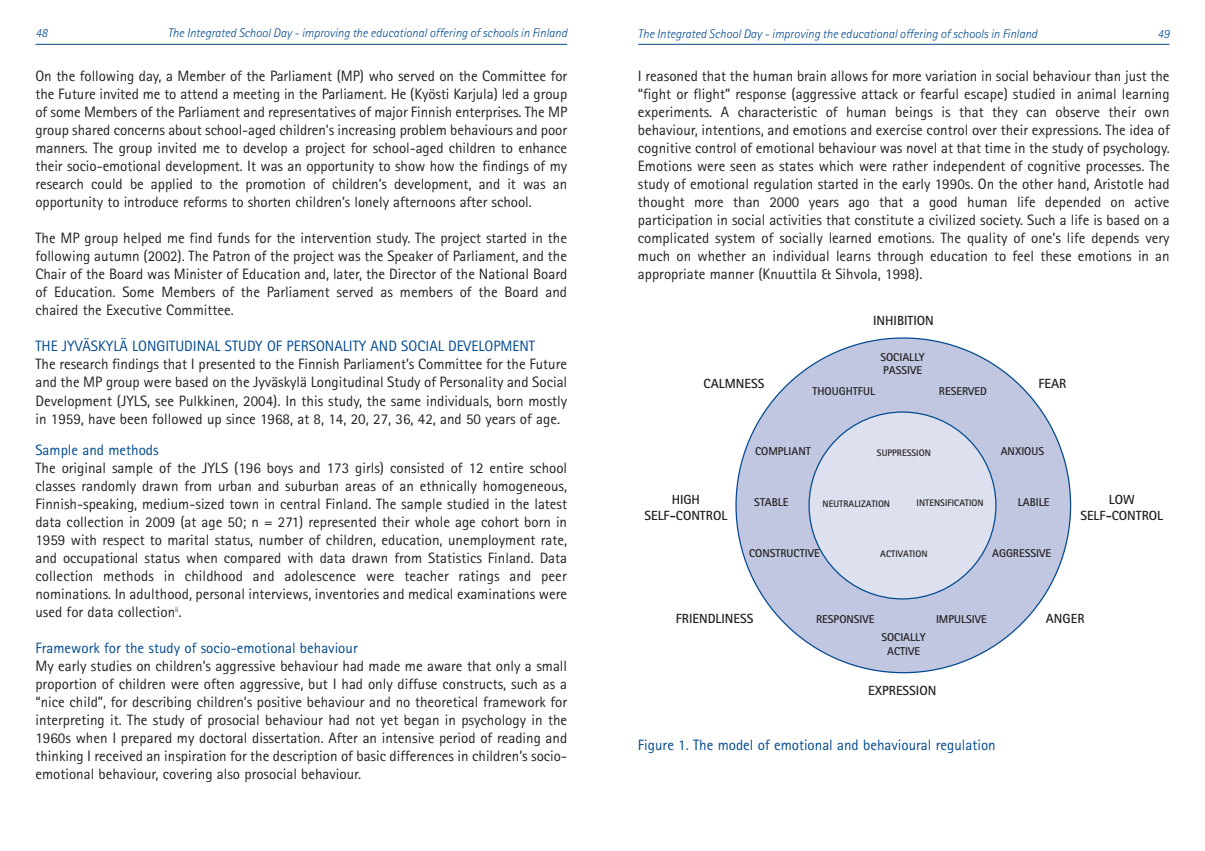
<style>
.page{position:relative;width:1205px;height:851px;background:#fff}
.page>*{position:absolute;margin:0;border:0;box-sizing:border-box;transform-origin:0 0}
.t1{font:15px/18px "Rotis Sans Serif";color:#231f20;text-align:justify}
.t2{font:15px "Rotis Sans Serif";color:#014990}
.t3{font:700 13.25px/15.9px "Rotis Sans Serif";color:#231f20;text-align:center}
.t4{font:italic 300 12.5px "Rotis Sans Serif";color:#014990}
.t5{font:700 11.38px/13.6px "Rotis Sans Serif";color:#231f20}
.t6{font:700 9.5px "Rotis Sans Serif";color:#231f20}
</style>
<div class="page">
<hr style="left:638px;top:44px;width:531px;height:1px;background:#014990">
<hr style="left:35px;top:44px;width:532px;height:1px;background:#014990">
<svg style="left:735px;top:337px;width:336px;height:336px"></svg>
<svg style="left:808px;top:411px;width:188px;height:188px;background:#d2d8ea"></svg>
<p class="t4" style="left:35px;top:29px;width:14px">48</p>
<p class="t4" style="left:168px;top:29px;width:401px">The Integrated School Day - improving the educational offering of schools in Finland</p>
<p class="t4" style="left:638px;top:30px;width:401px">The Integrated School Day - improving the educational offering of schools in Finland</p>
<p class="t4" style="left:1157px;top:30px;width:14px">49</p>
<p class="t1" style="left:638px;top:69px;width:533px">I reasoned that the human brain allows for more variation in social behaviour than just the “fight or flight” response (aggressive attack or fearful escape) studied in animal learning experiments. A characteristic of human beings is that they can observe their own behaviour, intentions, and emotions and exercise control over their expressions. The idea of cognitive control of emotional behaviour was novel at that time in the study of psychology.<br>Emotions were seen as states which were rather independent of cognitive processes. The study of emotional regulation started in the early 1990s. On the other hand, Aristotle had thought more than 2000 years ago that a good human life depended on active participation in social activities that constitute a civilized society. Such a life is based on a complicated system of socially learned emotions. The quality of one’s life depends very much on whether an individual learns through education to feel these emotions in an appropriate manner (Knuuttila &amp; Sihvola, 1998).</p>
<p class="t1" style="left:35px;top:69px;width:533px">On the following day, a Member of the Parliament (MP) who served on the Committee for the Future invited me to attend a meeting in the Parliament. He (Kyösti Karjula) led a group of some Members of the Parliament and representatives of major Finnish enterprises. The MP group shared concerns about school-aged children’s increasing problem behaviours and poor manners. The group invited me to develop a project for school-aged children to enhance their socio-emotional development. It was an opportunity to show how the findings of my research could be applied to the promotion of children’s development, and it was an opportunity to introduce reforms to shorten children’s lonely afternoons after school.</p>
<p class="t1" style="left:35px;top:231px;width:533px">The MP group helped me find funds for the intervention study. The project started in the following autumn (2002). The Patron of the project was the Speaker of Parliament, and the Chair of the Board was Minister of Education and, later, the Director of the National Board of Education. Some Members of the Parliament served as members of the Board and chaired the Executive Committee.</p>
<p class="t2" style="left:35px;top:341px;width:501px">THE JYVÄSKYLÄ LONGITUDINAL STUDY OF PERSONALITY AND SOCIAL DEVELOPMENT</p>
<p class="t1" style="left:35px;top:357px;width:533px">The research findings that I presented to the Finnish Parliament’s Committee for the Future and the MP group were based on the Jyväskylä Longitudinal Study of Personality and Social Development (JYLS, see Pulkkinen, 2004). In this study, the same individuals, born mostly in 1959, have been followed up since 1968, at 8, 14, 20, 27, 36, 42, and 50 years of age.</p>
<p class="t2" style="left:35px;top:444px;width:125px">Sample and methods</p>
<p class="t1" style="left:35px;top:460px;width:533px">The original sample of the JYLS (196 boys and 173 girls) consisted of 12 entire school classes randomly drawn from urban and suburban areas of an ethnically homogeneous, Finnish-speaking, medium-sized town in central Finland. The sample studied in the latest data collection in 2009 (at age 50; n = 271) represented their whole age cohort born in 1959 with respect to marital status, number of children, education, unemployment rate, and occupational status when compared with data drawn from Statistics Finland. Data collection methods in childhood and adolescence were teacher ratings and peer nominations. In adulthood, personal interviews, inventories and medical examinations were used for data collection<sup>ii</sup>.</p>
<p class="t2" style="left:35px;top:642px;width:324px">Framework for the study of socio-emotional behaviour</p>
<p class="t1" style="left:35px;top:658px;width:533px">My early studies on children’s aggressive behaviour had made me aware that only a small proportion of children were often aggressive, but I had only diffuse constructs, such as a “nice child”, for describing children’s positive behaviour and no theoretical framework for interpreting it. The study of prosocial behaviour had not yet began in psychology in the 1960s when I prepared my doctoral dissertation. After an intensive period of reading and thinking I received an inspiration for the description of basic differences in children’s socio&shy;emotional behaviour, covering also prosocial behaviour.</p>
<p class="t3" style="left:873px;top:313px;width:62px">INHIBITION</p>
<p class="t5" style="left:880px;top:351px;width:46px">SOCIALLY<br>PASSIVE</p>
<p class="t3" style="left:703px;top:377px;width:62px">CALMNESS</p>
<p class="t3" style="left:1038px;top:376px;width:29px">FEAR</p>
<p class="t5" style="left:812px;top:386px;width:64px">THOUGHTFUL</p>
<p class="t5" style="left:939px;top:386px;width:50px">RESERVED</p>
<p class="t5" style="left:755px;top:445px;width:57px">COMPLIANT</p>
<p class="t5" style="left:1000px;top:445px;width:45px">ANXIOUS</p>
<p class="t6" style="left:877px;top:449px;width:55px">SUPPRESSION</p>
<p class="t3" style="left:644px;top:492px;width:84px">HIGH<br>SELF-CONTROL</p>
<p class="t3" style="left:1080px;top:492px;width:84px">LOW<br>SELF-CONTROL</p>
<p class="t5" style="left:754px;top:496px;width:36px">STABLE</p>
<p class="t6" style="left:822px;top:500px;width:69px">NEUTRALIZATION</p>
<p class="t6" style="left:916px;top:499px;width:69px">INTENSIFICATION</p>
<p class="t5" style="left:1017px;top:496px;width:33px">LABILE</p>
<p class="t5" style="left:992px;top:548px;width:60px">AGGRESSIVE</p>
<p class="t5" style="left:749px;top:548px;width:72px">CONSTRUCTIVE</p>
<p class="t6" style="left:880px;top:550px;width:49px">ACTIVATION</p>
<p class="t3" style="left:676px;top:612px;width:79px">FRIENDLINESS</p>
<p class="t3" style="left:1046px;top:612px;width:40px">ANGER</p>
<p class="t5" style="left:816px;top:613px;width:60px">RESPONSIVE</p>
<p class="t5" style="left:936px;top:613px;width:52px">IMPULSIVE</p>
<p class="t5" style="left:881px;top:631px;width:46px;text-align:center">SOCIALLY<br>ACTIVE</p>
<p class="t3" style="left:868px;top:683px;width:70px">EXPRESSION</p>
<p class="t2" style="left:638px;top:739px;width:359px">Figure 1. The model of emotional and behavioural regulation</p>
</div>
